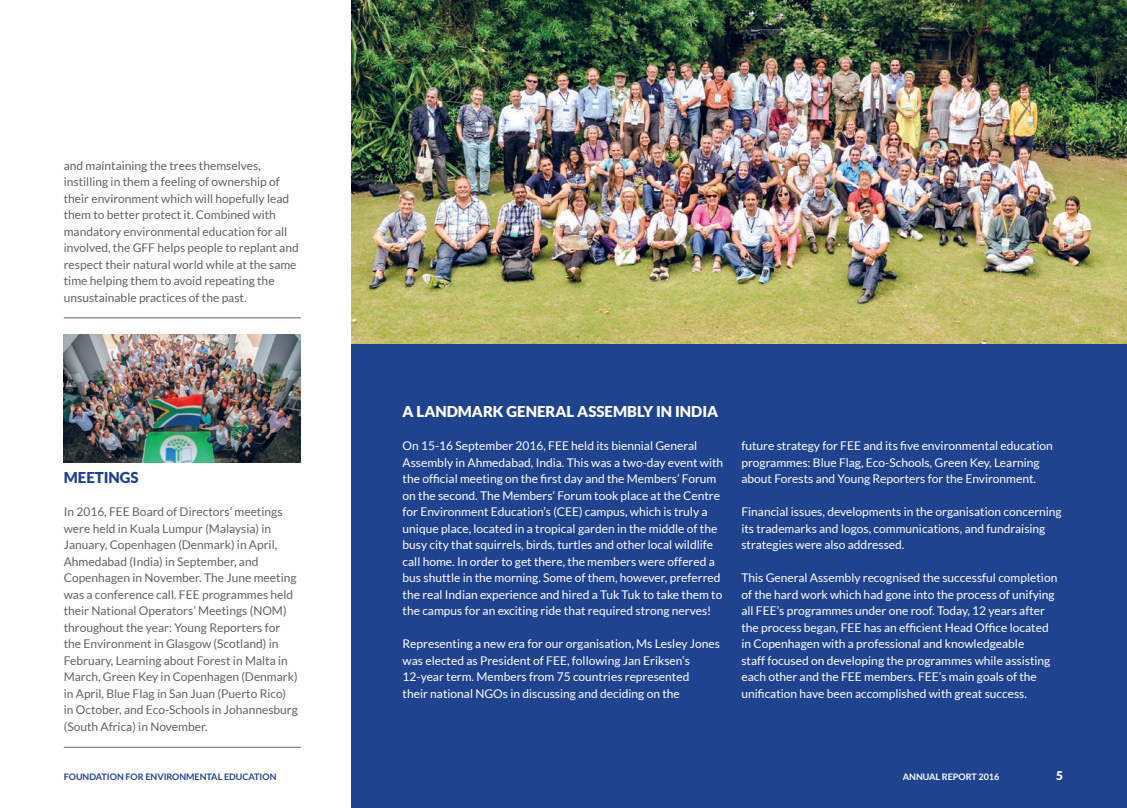
<style>
.page{position:relative;width:1127px;height:808px;background:#fff}
.page>*{position:absolute;margin:0;border:0;box-sizing:border-box;transform-origin:0 0}
.t1{font:900 15px "Lato";color:#fff}
.t2{font:900 15px "Lato";color:#204390}
.t3{font:12px/16.5px "Lato";color:#fff}
.t4{font:12px/16.5px "Lato";color:#636366}
.t5{font:900 12px "Lato";color:#fff}
.t6{font:700 9px "Lato";color:#204390}
.t7{font:700 9px "Lato";color:#fff}
</style>
<div class="page">
<div style="left:352px;top:0;width:775px;height:808px;background:#204390"></div>
<img style="left:352px;top:0;width:775px;height:344px">
<img style="left:64px;top:335px;width:237px;height:127px">
<hr style="left:64px;top:318px;width:237px;height:1px;background:#636366">
<hr style="left:64px;top:747px;width:237px;height:1px;background:#636366">
<p class="t4" style="left:64px;top:157px;width:236px">and maintaining the trees themselves, instilling in them a feeling of ownership of their environment which will hopefully lead them to better protect it. Combined with mandatory environmental education for all involved, the GFF helps people to replant and respect their natural world while at the same time helping them to avoid repeating the unsustainable practices of the past.</p>
<p class="t2" style="left:64px;top:469px;width:76px">MEETINGS</p>
<p class="t4" style="left:64px;top:503px;width:236px">In 2016, FEE Board of Directors’ meetings were held in Kuala Lumpur (Malaysia) in January, Copenhagen (Denmark) in April, Ahmedabad (India) in September, and Copenhagen in November. The June meeting was a conference call. FEE programmes held their National Operators’ Meetings (NOM) throughout the year: Young Reporters for the Environment in Glasgow (Scotland) in February, Learning about Forest in Malta in March, Green Key in Copenhagen (Denmark) in April, Blue Flag in San Juan (Puerto Rico) in October, and Eco-Schools in Johannesburg (South Africa) in November.</p>
<p class="t1" style="left:403px;top:403px;width:317px">A LANDMARK GENERAL ASSEMBLY IN INDIA</p>
<p class="t3" style="left:403px;top:437px;width:322px">On 15-16 September 2016, FEE held its biennial General Assembly in Ahmedabad, India. This was a two-day event with the official meeting on the first day and the Members’ Forum on the second. The Members’ Forum took place at the Centre for Environment Education’s (CEE) campus, which is truly a unique place, located in a tropical garden in the middle of the busy city that squirrels, birds, turtles and other local wildlife call home. In order to get there, the members were offered a bus shuttle in the morning. Some of them, however, preferred the real Indian experience and hired a Tuk Tuk to take them to the campus for an exciting ride that required strong nerves!</p>
<p class="t3" style="left:403px;top:635px;width:319px">Representing a new era for our organisation, Ms Lesley Jones was elected as President of FEE, following Jan Eriksen’s 12-year term. Members from 75 countries represented<br>their national NGOs in discussing and deciding on the</p>
<p class="t3" style="left:741px;top:437px;width:313px">future strategy for FEE and its five environmental education programmes: Blue Flag, Eco-Schools, Green Key, Learning about Forests and Young Reporters for the Environment.</p>
<p class="t3" style="left:741px;top:503px;width:322px">Financial issues, developments in the organisation concerning its trademarks and logos, communications, and fundraising strategies were also addressed.</p>
<p class="t3" style="left:741px;top:569px;width:317px">This General Assembly recognised the successful completion of the hard work which had gone into the process of unifying all FEE’s programmes under one roof. Today, 12 years after the process began, FEE has an efficient Head Office located in Copenhagen with a professional and knowledgeable<br>staff focused on developing the programmes while assisting each other and the FEE members. FEE’s main goals of the unification have been accomplished with great success.</p>
<p class="t6" style="left:64px;top:771px;width:214px">FOUNDATION FOR ENVIRONMENTAL EDUCATION</p>
<p class="t7" style="left:903px;top:771px;width:98px">ANNUAL REPORT 2016</p>
<p class="t5" style="left:1056px;top:769px;width:8px">5</p>
</div>
